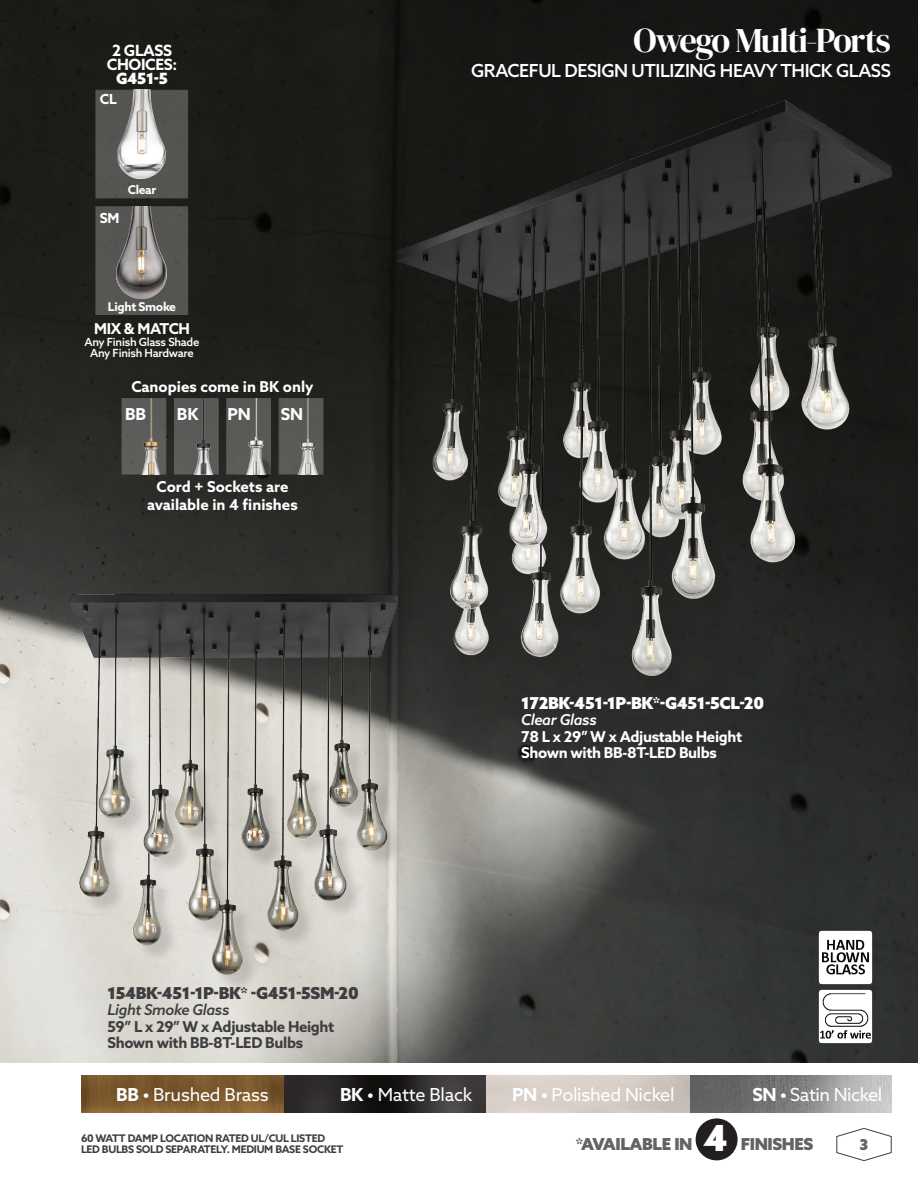
<style>
.page{position:relative;width:918px;height:1188px;background:#fff}
.page>*{position:absolute;margin:0;border:0;box-sizing:border-box;transform-origin:0 0}
.t1{font:34.5px "DM Serif Display";letter-spacing:-.05em;color:#fff}
.t2{font:18px "Azo Sans";letter-spacing:-.015em;color:#fff}
.t3{font:500 18px "Azo Sans";letter-spacing:-.025em;color:#fff}
.t4{font:900 16.5px "Azo Sans";letter-spacing:-.025em;color:#3e3e3f}
.t5{font:900 16.5px "Azo Sans";letter-spacing:-.025em;color:#fff}
.t6{font:900 16.5px "Azo Sans";letter-spacing:-.025em;color:#636366}
.t7{font:700 16.5px "Azo Sans";color:#fff}
.t8{font:700 15.6px/13.8px "Azo Sans";letter-spacing:-.025em;color:#fff;text-align:center}
.t9{font:700 15px/16.5px "Azo Sans";letter-spacing:-.025em;color:#fff}
.t10{font:700 15px "Azo Sans";color:#fff}
.t11{font:700 15px/16.5px "Azo Sans";letter-spacing:-.025em;color:#3e3e3f}
.t12{font:italic 500 15px "Azo Sans";letter-spacing:-.025em;color:#3e3e3f}
.t13{font:italic 500 15px "Azo Sans";letter-spacing:-.025em;color:#fff}
.t14{font:900 15px "Azo Sans";color:#636366}
.t15{font:700 13.8px "Azo Sans";color:#fff}
.t16{font:700 12.15px "Azo Sans";letter-spacing:-.025em;color:#fff}
.t17{font:500 11.25px/11.2px "Azo Sans";letter-spacing:-.025em;color:#fff;text-align:center}
.t18{font:700 10.5px/10.5px "Azo Sans";letter-spacing:-.025em;color:#3e3e3f}
.s1{font-weight:900}
.s2{font-weight:700}
.s3{font-size:36px;color:#fff}
</style>
<div class="page">
<img style="left:81px;top:1076px;width:811px;height:37px">
<img style="left:0;top:0;width:918px;height:1063px">
<div style="left:400px;top:103px;width:510px;height:590px;background:#231f20;opacity:.15"></div>
<img style="left:397px;top:100px;width:495px;height:575px">
<div style="left:73px;top:596px;width:342px;height:397px;background:#231f20;opacity:.15"></div>
<img style="left:70px;top:594px;width:327px;height:380px">
<svg style="left:836px;top:1128px;width:56px;height:33px"></svg>
<div style="left:696px;top:1118px;width:42px;height:42px;background:#231f20;border-radius:50%"></div>
<div style="left:96px;top:90px;width:92px;height:108px;background:#545451"></div>
<img style="left:118px;top:90px;width:48px;height:88px">
<div style="left:96px;top:206px;width:92px;height:109px;background:#555553"></div>
<img style="left:117px;top:206px;width:50px;height:92px">
<img style="left:818px;top:990px;width:54px;height:54px">
<img style="left:818px;top:931px;width:54px;height:54px">
<div style="left:174px;top:398px;width:44px;height:76px;background:#5a5b59"></div>
<div style="left:122px;top:398px;width:44px;height:76px;background:#5c5d5a"></div>
<div style="left:227px;top:398px;width:44px;height:76px;background:#5a5a57"></div>
<div style="left:279px;top:398px;width:44px;height:76px;background:#595a57"></div>
<img style="left:242px;top:398px;width:27px;height:76px">
<img style="left:295px;top:398px;width:26px;height:76px">
<img style="left:138px;top:398px;width:26px;height:76px">
<img style="left:190px;top:398px;width:27px;height:76px">
<p class="t8" style="left:112px;top:44px;width:62px">2 GLASS</p>
<p class="t8" style="left:107px;top:57px;width:72px">CHOICES:<br><span class="s1">G451-5</span></p>
<p class="t15" style="left:100px;top:90px;width:18px">CL</p>
<p class="t15" style="left:100px;top:209px;width:21px">SM</p>
<p class="t16" style="left:128px;top:181px;width:30px">Clear</p>
<p class="t16" style="left:108px;top:298px;width:70px">Light Smoke</p>
<p class="t9" style="left:94px;top:321px;width:97px">MIX &amp; MATCH</p>
<p class="t17" style="left:85px;top:336px;width:116px">Any Finish Glass Shade<br>Any Finish Hardware</p>
<p class="t10" style="left:131px;top:377px;width:184px">Canopies come in BK only</p>
<p class="t7" style="left:125px;top:403px;width:23px">BB</p>
<p class="t7" style="left:177px;top:403px;width:23px">BK</p>
<p class="t7" style="left:227px;top:403px;width:25px">PN</p>
<p class="t7" style="left:281px;top:403px;width:24px">SN</p>
<p class="t10" style="left:157px;top:476px;width:133px">Cord + Sockets are</p>
<p class="t10" style="left:147px;top:494px;width:152px">available in 4 finishes</p>
<p class="t4" style="left:107px;top:982px;width:253px">154BK-451-1P-BK* -G451-5SM-20</p>
<p class="t12" style="left:107px;top:1000px;width:124px">Light Smoke Glass</p>
<p class="t11" style="left:107px;top:1018px;width:228px">59” L x 29” W x Adjustable Height<br>Shown with BB-8T-LED Bulbs</p>
<p class="t1" style="left:634px;top:21px;width:259px">Owego Multi-Ports</p>
<p class="t3" style="left:471px;top:58px;width:421px">GRACEFUL DESIGN UTILIZING HEAVY THICK GLASS</p>
<p class="t5" style="left:521px;top:692px;width:244px">172BK-451-1P-BK*-G451-5CL-20</p>
<p class="t13" style="left:521px;top:710px;width:77px">Clear Glass</p>
<p class="t9" style="left:521px;top:728px;width:222px">78 L x 29” W x Adjustable Height<br>Shown with BB-8T-LED Bulbs</p>
<h2 class="t2" style="left:116px;top:1083px;width:154px"><span class="s2">BB •</span> Brushed Brass</h2>
<h2 class="t2" style="left:340px;top:1083px;width:134px"><span class="s2">BK •</span> Matte Black</h2>
<h2 class="t2" style="left:512px;top:1083px;width:164px"><span class="s2">PN •</span> Polished Nickel</h2>
<h2 class="t2" style="left:753px;top:1083px;width:131px"><span class="s2">SN •</span> Satin Nickel</h2>
<h3 class="t6" style="left:576px;top:1133px;width:239px">*AVAILABLE IN <span class="s3">4</span> FINISHES</h3>
<p class="t18" style="left:81px;top:1133px;width:264px">60 WATT DAMP LOCATION RATED UL/CUL LISTED<br>LED BULBS SOLD SEPARATELY. MEDIUM BASE SOCKET</p>
<h3 class="t14" style="left:860px;top:1135px;width:10px">3</h3>
</div>
